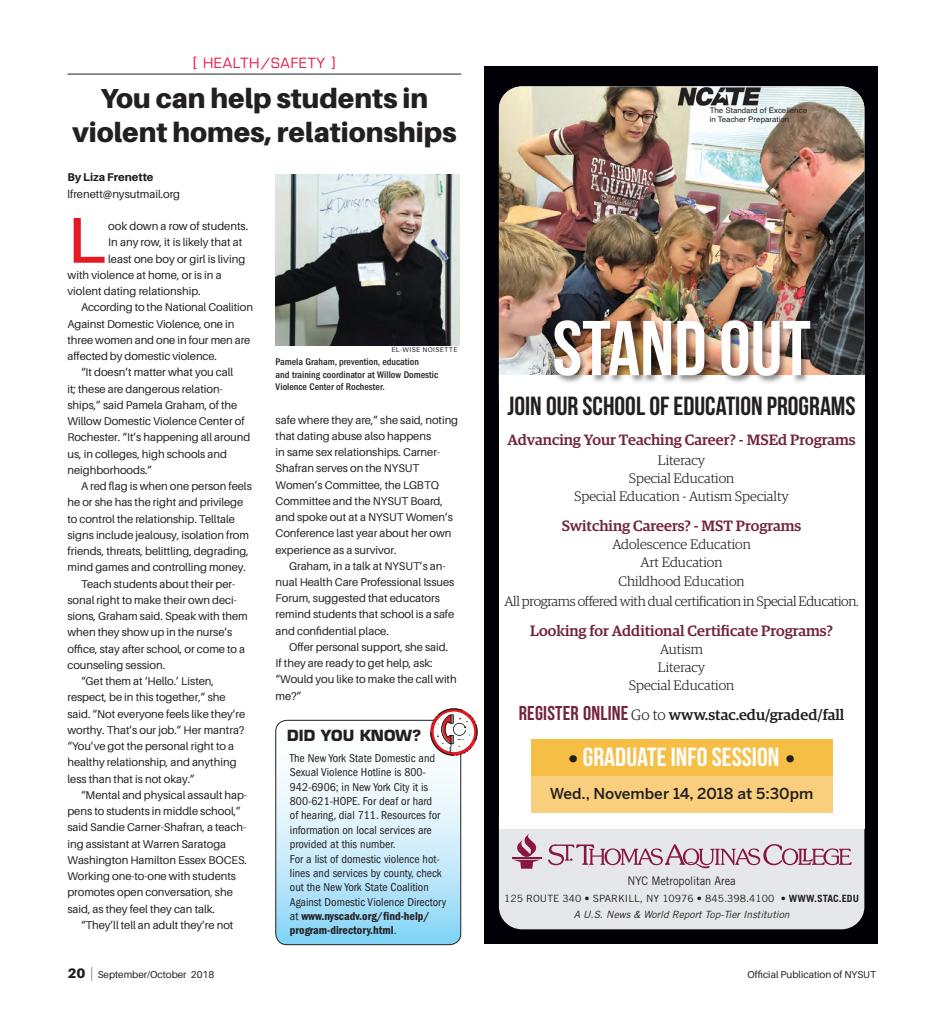
<style>
.page{position:relative;width:945px;height:1035px;background:#fff}
.page>*{position:absolute;margin:0;border:0;box-sizing:border-box;transform-origin:0 0}
.t1{font:77.5px "Bebas Neue";color:#fff}
.Body_w_Red_Drop_Cap{font:600 64.88px "Aileron";color:#e21a21}
.Headline_34{font:900 27.5px/33.8px "Aileron";color:#231f20;text-align:center}
.t2{font:26.25px "Bebas Neue";color:#231f20}
.t3{font:26.25px "Bebas Neue";color:#fff}
.t4{font:500 15px "DE4 Display Egyptian";color:#73233a}
.t5{font:500 15px "DE4 Display Egyptian";color:#231f20}
.t6{font:500 15px "Benton Sans";color:#231f20}
.t7{font:700 15px "Eurostile LT Std";color:#231f20}
.t8{font:300 13.75px/18.1px "DE2 Display Egyptian";color:#231f20;text-align:center}
.t9{font:300 13.75px "DE2 Display Egyptian";letter-spacing:-.025em;color:#231f20}
.Feature{font:13.75px "Eurostile LT Std";letter-spacing:.06em;color:#ed1845}
.Box_Text{font:condensed 11.88px/14.4px "ITC Franklin Gothic Std";color:#231f20}
.t10{font:11.88px "Trade Gothic";letter-spacing:-.005em;color:#231f20;scale:.93 1}
.Body{font:11.25px/16.2px "Aileron";letter-spacing:-.005em;color:#231f20}
.Body_w_Red_Drop_Cap-2{font:11.25px "Aileron";color:#231f20}
.Body-2{font:800 11.25px "Aileron";letter-spacing:-.005em;color:#231f20}
.t11{font:500 condensed 10px/12.5px "ITC Franklin Gothic Std";color:#231f20}
.t12{font:10px/16.8px "Trade Gothic";color:#231f20;text-align:center}
.t13{font:10px "Aileron";color:#231f20}
.t14{font:7.75px/9.2px "Helvetica";color:#231f20}
.Photo_Credit{font:6.88px "Aileron";letter-spacing:.06em;color:#231f20}
.s1{font-family:"ITC Franklin Gothic Std Dm Cd";font-stretch:normal}
.s2{font-family:"Bebas Neue";font-weight:400;font-size:20px;color:#73233a}
.s3{font-family:"DE2 Display Egyptian";font-weight:300}
.s4{font-family:"Trade Gothic Cond Eighteen";font-size:20px;color:#231f20}
.s5{font-weight:700}
.s6{font-style:italic}
.s7{font-weight:900;font-size:13.75px}
.s8{font-weight:100;font-size:13.75px}
</style>
<div class="page">
<hr style="left:68px;top:74px;width:393px;height:1px;background:#231f20">
<div style="left:484px;top:66px;width:394px;height:878px;background:#000006"></div>
<img style="left:499px;top:86px;width:365px;height:208px">
<div style="left:499px;top:795px;width:365px;height:134px;background:#e6e7e9;border-radius:23px"></div>
<div style="left:499px;top:375px;width:365px;height:454px;background:#fff"></div>
<svg style="left:513px;top:834px;width:27px;height:35px"></svg>
<hr style="left:512px;top:858px;width:30px;height:1px;background:#881640">
<svg style="left:548px;top:844px;width:304px;height:25px"></svg>
<img style="left:498px;top:294px;width:367px;height:108px">
<div style="left:531px;top:739px;width:301px;height:38px;background:#f6be44"></div>
<div style="left:531px;top:776px;width:301px;height:37px;background:#f9cf7e"></div>
<img style="left:676px;top:86px;width:90px;height:20px">
<img style="left:276px;top:174px;width:184px;height:171px">
<svg style="left:276px;top:720px;width:185px;height:225px"></svg>
<div style="left:275px;top:720px;width:186px;height:225px;border:1px solid #231f20;border-radius:11px"></div>
<svg style="left:430px;top:708px;width:48px;height:48px"></svg>
<p class="Feature" style="left:193px;top:55px;width:144px">[ HEALTH/SAFETY ]</p>
<p class="Headline_34" style="left:72px;top:82px;width:386px">You can help students in violent homes, relationships</p>
<p class="Body-2" style="left:68px;top:171px;width:87px">By Liza Frenette</p>
<p class="Body" style="left:68px;top:186px;width:114px">lfrenett@nysutmail.org</p>
<p class="Body_w_Red_Drop_Cap" style="left:68px;top:204px;width:40px">L</p>
<p class="Body_w_Red_Drop_Cap-2" style="left:108px;top:220px;width:142px">ook down a row of students.</p>
<p class="Body_w_Red_Drop_Cap-2" style="left:108px;top:236px;width:135px">In any row, it is likely that at</p>
<p class="Body_w_Red_Drop_Cap-2" style="left:108px;top:253px;width:139px">least one boy or girl is living</p>
<p class="Body_w_Red_Drop_Cap-2" style="left:68px;top:269px;width:156px">with violence at home, or is in a</p>
<p class="Body_w_Red_Drop_Cap-2" style="left:68px;top:285px;width:135px">violent dating relationship.</p>
<p class="Body" style="left:68px;top:300px;width:187px;text-indent:13px">According to the National Coalition Against Domestic Violence, one in three women and one in four men are affected by domestic violence.</p>
<p class="Body" style="left:68px;top:365px;width:184px;text-indent:13px">“It doesn’t matter what you call<br>it; these are dangerous relation&shy;ships,” said Pamela Graham, of the<br>Willow Domestic Violence Center of<br>Rochester. “It’s happening all around us, in colleges, high schools and neighborhoods.”</p>
<p class="Body" style="left:68px;top:478px;width:186px;text-indent:13px">A red flag is when one person feels he or she has the right and privilege to control the relationship. Telltale signs include jealousy, isolation from friends, threats, belittling, degrading, mind games and controlling money.</p>
<p class="Body" style="left:68px;top:576px;width:182px;text-indent:13px">Teach students about their per&shy;sonal right to make their own deci&shy;sions, Graham said. Speak with them when they show up in the nurse’s office, stay after school, or come to a counseling session.</p>
<p class="Body" style="left:68px;top:673px;width:179px;text-indent:13px">“Get them at ‘Hello.’ Listen, respect, be in this together,” she said. “Not everyone feels like they’re worthy. That’s our job.” Her mantra? “You’ve got the personal right to a healthy relationship, and anything less than that is not okay.”</p>
<p class="Body" style="left:68px;top:787px;width:181px;text-indent:14px">“Mental and physical assault hap&shy;pens to students in middle school,” said Sandie Carner-Shafran, a teach&shy;ing assistant at Warren Saratoga Washington Hamilton Essex BOCES.<br>Working one-to-one with students promotes open conversation, she said, as they feel they can talk.</p>
<p class="Body" style="left:81px;top:917px;width:154px">“They’ll tell an adult they’re not</p>
<p class="Photo_Credit" style="left:391px;top:346px;width:68px">EL-WISE NOISETTE</p>
<p class="t11" style="left:276px;top:356px;width:164px">Pamela Graham, prevention, education<br>and training coordinator at Willow Domestic<br>Violence Center of Rochester.</p>
<p class="Body" style="left:276px;top:412px;width:184px">safe where they are,” she said, noting that dating abuse also happens<br>in same sex relationships. Carner-<br>Shafran serves on the NYSUT<br>Women’s Committee, the LGBTQ<br>Committee and the NYSUT Board, and spoke out at a NYSUT Women’s<br>Conference last year about her own experience as a survivor.</p>
<p class="Body" style="left:276px;top:558px;width:180px;text-indent:13px">Graham, in a talk at NYSUT’s an&shy;nual Health Care Professional Issues<br>Forum, suggested that educators remind students that school is a safe and confidential place.</p>
<p class="Body" style="left:276px;top:639px;width:183px;text-indent:13px">Offer personal support, she said.<br>If they are ready to get help, ask: “Would you like to make the call with me?”</p>
<p class="t7" style="left:287px;top:727px;width:135px">DID YOU KNOW?</p>
<p class="Box_Text" style="left:290px;top:751px;width:152px">The New York State Domestic and<br>Sexual Violence Hotline is 800-<br>942-6906; in New York City it is<br>800-621-HOPE. For deaf or hard of hearing, dial 711. Resources for information on local services are provided at this number.</p>
<p class="Box_Text" style="left:290px;top:852px;width:158px">For a list of domestic violence hot&shy;lines and services by county, check out the New York State Coalition Against Domestic Violence Directory at <span class="s1">www.nyscadv.org/find-help/ program-directory.html</span>.</p>
<p class="t14" style="left:710px;top:105px;width:99px">The Standard of Excellence in Teacher Preparation</p>
<p class="t1" style="left:552px;top:306px;width:260px">STAND OUT</p>
<p class="t2" style="left:508px;top:391px;width:350px">JOIN OUR SCHOOL OF EDUCATION PROGRAMS</p>
<p class="t4" style="left:507px;top:431px;width:350px">Advancing Your Teaching Career? - MSEd Programs</p>
<p class="t8" style="left:574px;top:451px;width:216px">Literacy<br>Special Education<br>Special Education - Autism Specialty</p>
<p class="t4" style="left:562px;top:517px;width:241px">Switching Careers? - MST Programs</p>
<p class="t8" style="left:612px;top:535px;width:140px">Adolescence Education<br>Art Education<br>Childhood Education</p>
<p class="t9" style="left:504px;top:593px;width:356px">All programs offered with dual certification in Special Education.</p>
<p class="t4" style="left:530px;top:622px;width:304px">Looking for Additional Certificate Programs?</p>
<p class="t8" style="left:629px;top:640px;width:107px">Autism<br>Literacy<br>Special Education</p>
<p class="t5" style="left:519px;top:706px;width:327px"><span class="s2">REGISTER ONLINE</span> <span class="s3">Go to</span> www.stac.edu/graded/fall</p>
<p class="t3" style="left:568px;top:743px;width:229px"><span class="s4">•</span> GRADUATE INFO SESSION <span class="s4">•</span></p>
<p class="t6" style="left:550px;top:785px;width:265px">Wed., November 14, 2018 at 5:30pm</p>
<p class="t10" style="left:627px;top:874px;width:118px">NYC Metropolitan Area</p>
<p class="t12" style="left:504px;top:890px;width:356px">125 ROUTE 340 • SPARKILL, NY 10976 • 845.398.4100 • <span class="s5">WWW.STAC.EDU<br></span><span class="s6">A U.S. News &amp; World Report Top-Tier Institution</span></p>
<p class="t13" style="left:68px;top:970px;width:148px"><span class="s7">20</span> <span class="s8">|</span> September/October 2018</p>
<p class="t13" style="left:748px;top:970px;width:130px">Official Publication of NYSUT</p>
</div>
